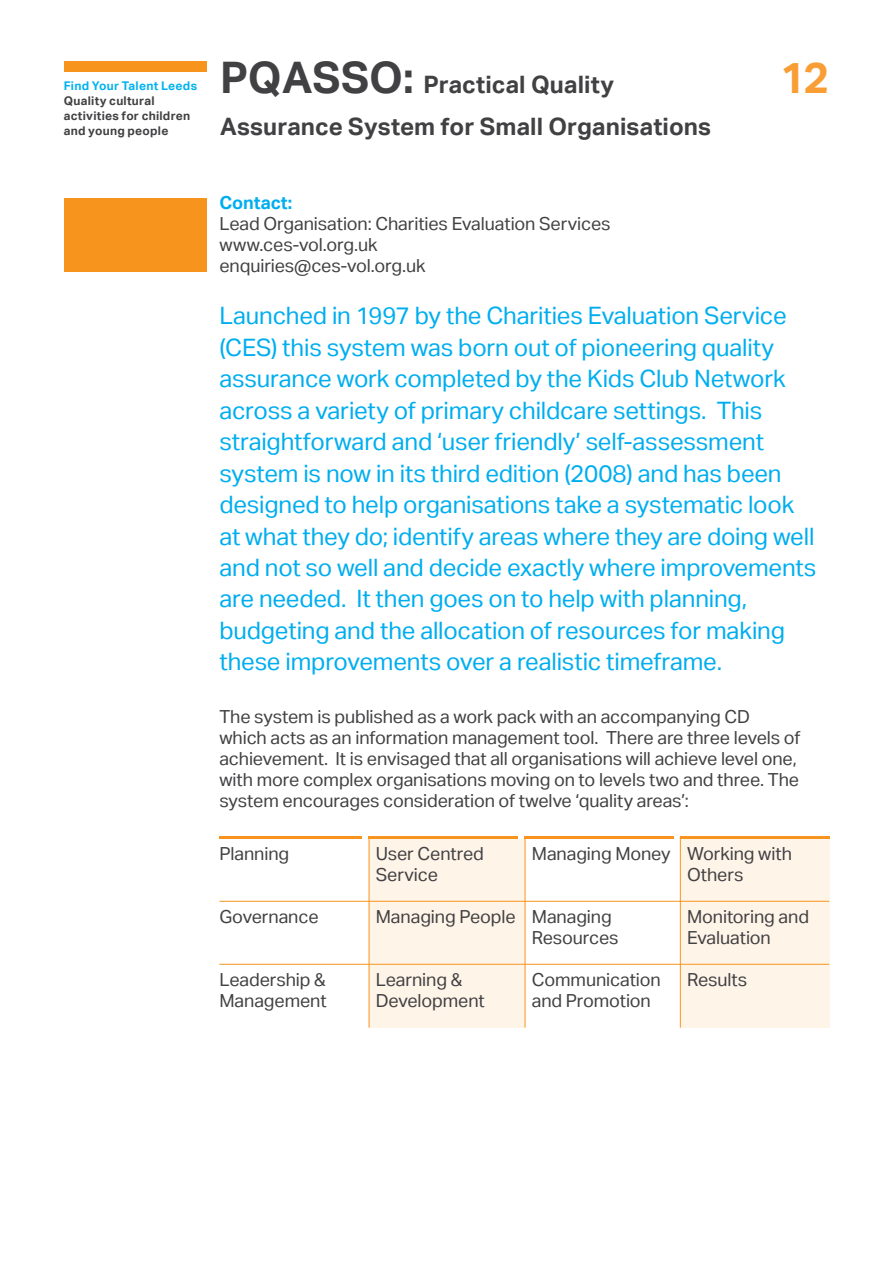
<style>
.page{position:relative;width:893px;height:1263px;background:#fff}
.page>*{position:absolute;margin:0;border:0;box-sizing:border-box;transform-origin:0 0}
.t1{font:700 43.5px "Aktiv Grotesk";color:#f89e34}
.t2{font:24px/31.5px "Aktiv Grotesk";letter-spacing:-.01em;color:#00aeef}
.t3{font:700 24px/42px "Aktiv Grotesk";letter-spacing:.005em;color:#414042}
.t4{font:18px/21px "Aktiv Grotesk";letter-spacing:-.005em;color:#414042}
.t5{font:700 18px "Aktiv Grotesk";color:#00aeef}
.t6{font:700 12px/15px "Aktiv Grotesk";letter-spacing:.02em;color:#414042}
.t7{font:700 12px "Aktiv Grotesk";letter-spacing:.02em;color:#00b3f0}
.s1{font-size:43.5px}
</style>
<div class="page">
<div style="left:64px;top:62px;width:143px;height:10px;background:#f7941e"></div>
<div style="left:64px;top:198px;width:143px;height:74px;background:#f7941e"></div>
<div style="left:369px;top:839px;width:155px;height:189px;background:#fef4e8"></div>
<div style="left:680px;top:839px;width:149px;height:189px;background:#fef4e8"></div>
<hr style="left:219px;top:901px;width:610px;height:1px;background:#f7941e">
<hr style="left:219px;top:836px;width:143px;height:3px;background:#f7941e">
<hr style="left:369px;top:836px;width:149px;height:3px;background:#f7941e">
<hr style="left:680px;top:836px;width:149px;height:3px;background:#f7941e">
<hr style="left:525px;top:836px;width:149px;height:3px;background:#f7941e">
<hr style="left:369px;top:836px;width:1px;height:192px;background:#f7941e">
<hr style="left:680px;top:836px;width:1px;height:192px;background:#f7941e">
<hr style="left:525px;top:836px;width:1px;height:192px;background:#f7941e">
<hr style="left:219px;top:964px;width:610px;height:1px;background:#f7941e">
<p class="t7" style="left:64px;top:78px;width:135px">Find Your Talent Leeds</p>
<p class="t6" style="left:64px;top:93px;width:92px">Quality cultural</p>
<p class="t6" style="left:64px;top:108px;width:128px">activities for children and young people</p>
<h2 class="t3" style="left:220px;top:63px;width:492px"><span class="s1">PQASSO:</span> Practical Quality<br>Assurance System for Small Organisations</h2>
<h1 class="t1" style="left:780px;top:51px;width:51px">12</h1>
<p class="t5" style="left:219px;top:191px;width:74px">Contact:</p>
<p class="t4" style="left:219px;top:213px;width:393px">Lead Organisation: Charities Evaluation Services www.ces-vol.org.uk<br>enquiries@ces-vol.org.uk</p>
<p class="t2" style="left:219px;top:300px;width:598px">Launched in 1997 by the Charities Evaluation Service (CES) this system was born out of pioneering quality assurance work completed by the Kids Club Network across a variety of primary childcare settings. This straightforward and ‘user friendly’ self-assessment system is now in its third edition (2008) and has been designed to help organisations take a systematic look at what they do; identify areas where they are doing well and not so well and decide exactly where improvements are needed. It then goes on to help with planning, budgeting and the allocation of resources for making these improvements over a realistic timeframe.</p>
<p class="t4" style="left:219px;top:706px;width:583px">The system is published as a work pack with an accompanying CD which acts as an information management tool. There are three levels of achievement. It is envisaged that all organisations will achieve level one, with more complex organisations moving on to levels two and three. The system encourages consideration of twelve ‘quality areas’:</p>
<p class="t4" style="left:219px;top:843px;width:71px">Planning</p>
<p class="t4" style="left:219px;top:906px;width:101px">Governance</p>
<p class="t4" style="left:219px;top:969px;width:109px">Leadership &amp;<br>Management</p>
<p class="t4" style="left:376px;top:843px;width:110px">User Centred<br>Service</p>
<p class="t4" style="left:376px;top:906px;width:141px">Managing People</p>
<p class="t4" style="left:376px;top:969px;width:110px">Learning &amp;<br>Development</p>
<p class="t4" style="left:532px;top:843px;width:140px">Managing Money</p>
<p class="t4" style="left:532px;top:906px;width:88px">Managing<br>Resources</p>
<p class="t4" style="left:532px;top:969px;width:130px">Communication and Promotion</p>
<p class="t4" style="left:687px;top:843px;width:106px">Working with<br>Others</p>
<p class="t4" style="left:687px;top:906px;width:124px">Monitoring and<br>Evaluation</p>
<p class="t4" style="left:687px;top:969px;width:62px">Results</p>
</div>
